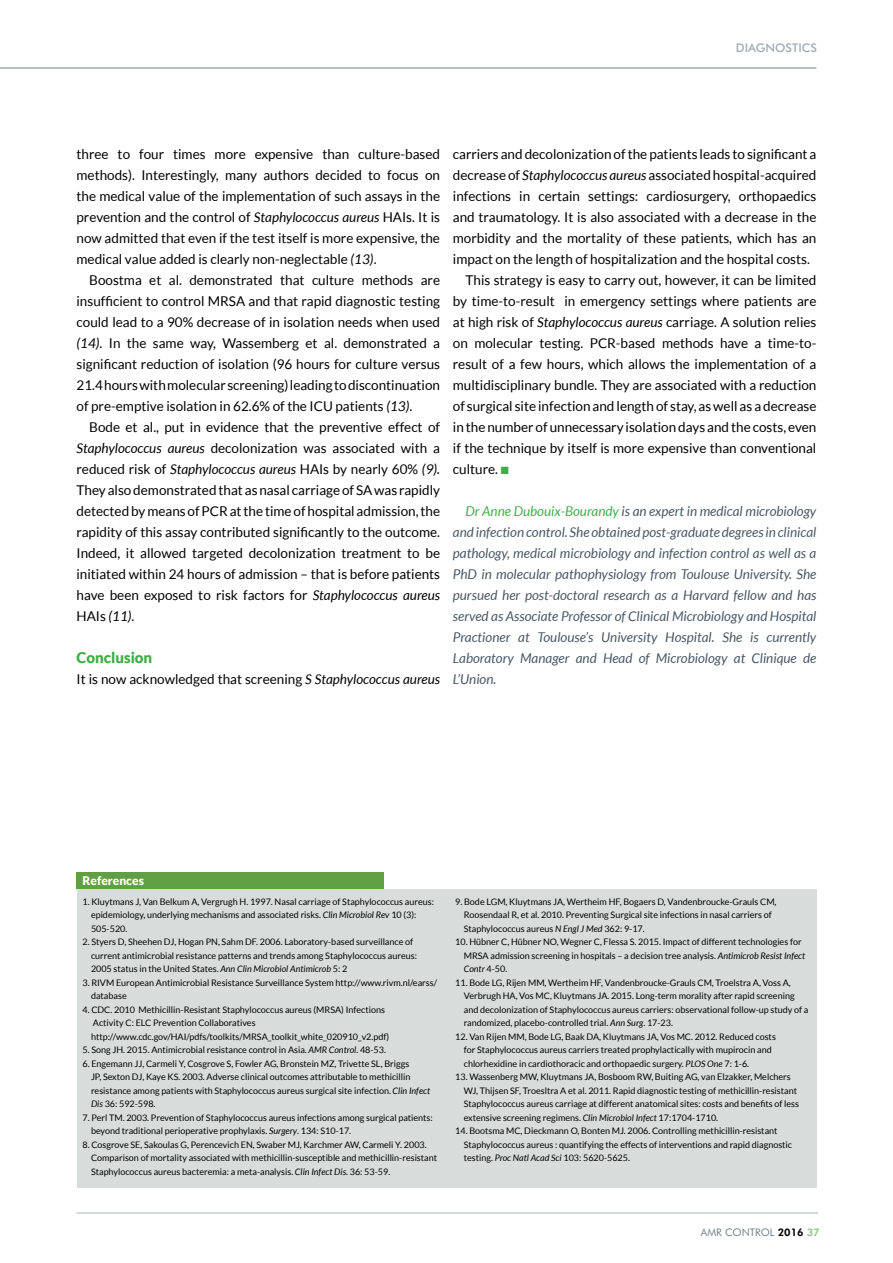
<style>
.page{position:relative;width:893px;height:1263px;background:#fff}
.page>*{position:absolute;margin:0;border:0;box-sizing:border-box;transform-origin:0 0}
.t1{font:900 15px "Lato";color:#41ad49}
.t2{font:13.5px/21px "Lato";color:#000;text-align:justify}
.t3{font:italic 13.5px/21px "Lato";color:#485865;text-align:justify}
.t4{font:500 12px "Futura BT";color:#a1abb2}
.t5{font:900 12px "Lato";color:#fff}
.t6{font:10.5px "Futura BT";color:#72808a}
.t7{font:9px/13.5px "Lato";color:#000}
.s1{font-style:italic}
.s2{color:#41ad49}
.s3{font-weight:800;color:#000}
.s4{font-weight:800;color:#93c789}
</style>
<div class="page">
<hr style="left:0;top:67px;width:816px;height:2px;background:#a1abb2">
<hr style="left:77px;top:1212px;width:741px;height:2px;background:#c6cdd1">
<div style="left:77px;top:889px;width:739px;height:299px;background:#d8dcdb"></div>
<div style="left:77px;top:872px;width:307px;height:17px;background:#609f43"></div>
<h3 class="t4" style="left:736px;top:40px;width:83px">DIAGNOSTICS</h3>
<p class="t2" style="left:77px;top:144px;width:365px">three to four times more expensive than culture-based methods). Interestingly, many authors decided to focus on the medical value of the implementation of such assays in the prevention and the control of <span class="s1">Staphylococcus aureus</span> HAIs. It is now admitted that even if the test itself is more expensive, the medical value added is clearly non-neglectable <span class="s1">(13)</span>.</p>
<p class="t2" style="left:77px;top:270px;width:365px;text-indent:13px">Boostma et al. demonstrated that culture methods are insufficient to control MRSA and that rapid diagnostic testing could lead to a 90% decrease of in isolation needs when used <span class="s1">(14)</span>. In the same way, Wassemberg et al. demonstrated a significant reduction of isolation (96 hours for culture versus 21.4 hours with molecular screening) leading to discontinuation of pre-emptive isolation in 62.6% of the ICU patients <span class="s1">(13)</span>.</p>
<p class="t2" style="left:77px;top:417px;width:365px;text-indent:13px">Bode et al., put in evidence that the preventive effect of <span class="s1">Staphylococcus aureus</span> decolonization was associated with a reduced risk of <span class="s1">Staphylococcus aureus</span> HAIs by nearly 60% <span class="s1">(9).<br></span>They also demonstrated that as nasal carriage of SA was rapidly detected by means of PCR at the time of hospital admission, the rapidity of this assay contributed significantly to the outcome.<br>Indeed, it allowed targeted decolonization treatment to be initiated within 24 hours of admission – that is before patients have been exposed to risk factors for <span class="s1">Staphylococcus aureus </span>HAIs <span class="s1">(11)</span>.</p>
<h1 class="t1" style="left:77px;top:649px;width:77px">Conclusion</h1>
<h2 class="t2" style="left:77px;top:669px;width:365px">It is now acknowledged that screening <span class="s1">S Staphylococcus aureus</span></h2>
<h2 class="t2" style="left:453px;top:144px;width:365px">carriers and decolonization of the patients leads to significant a</h2>
<h2 class="t2" style="left:453px;top:165px;width:365px">decrease of <span class="s1">Staphylococcus aureus</span> associated hospital-acquired</h2>
<h2 class="t2" style="left:453px;top:186px;width:365px">infections in certain settings: cardiosurgery, orthopaedics</h2>
<h2 class="t2" style="left:453px;top:207px;width:365px">and traumatology. It is also associated with a decrease in the</h2>
<h2 class="t2" style="left:453px;top:228px;width:365px">morbidity and the mortality of these patients, which has an</h2>
<h2 class="t2" style="left:453px;top:249px;width:358px">impact on the length of hospitalization and the hospital costs.</h2>
<h2 class="t2" style="left:466px;top:270px;width:352px">This strategy is easy to carry out, however, it can be limited</h2>
<h2 class="t2" style="left:453px;top:291px;width:365px">by time-to-result in emergency settings where patients are</h2>
<h2 class="t2" style="left:453px;top:312px;width:365px">at high risk of <span class="s1">Staphylococcus aureus</span> carriage. A solution relies</h2>
<h2 class="t2" style="left:453px;top:333px;width:365px">on molecular testing. PCR-based methods have a time-to-</h2>
<h2 class="t2" style="left:453px;top:354px;width:365px">result of a few hours, which allows the implementation of a</h2>
<h2 class="t2" style="left:453px;top:375px;width:365px">multidisciplinary bundle. They are associated with a reduction</h2>
<h2 class="t2" style="left:453px;top:396px;width:365px">of surgical site infection and length of stay, as well as a decrease</h2>
<h2 class="t2" style="left:453px;top:417px;width:365px">in the number of unnecessary isolation days and the costs, even</h2>
<h2 class="t2" style="left:453px;top:438px;width:365px">if the technique by itself is more expensive than conventional</h2>
<h2 class="t2" style="left:453px;top:459px;width:57px">culture. <span class="s2">■</span></h2>
<p class="t3" style="left:453px;top:501px;width:365px;text-indent:13px"><span class="s2">Dr Anne Dubouix-Bourandy</span> is an expert in medical microbiology and infection control. She obtained post-graduate degrees in clinical pathology, medical microbiology and infection control as well as a PhD in molecular pathophysiology from Toulouse University. She pursued her post-doctoral research as a Harvard fellow and has served as Associate Professor of Clinical Microbiology and Hospital Practioner at Toulouse’s University Hospital. She is currently Laboratory Manager and Head of Microbiology at Clinique de L’Union.</p>
<h3 class="t5" style="left:82px;top:873px;width:63px">References</h3>
<p class="t7" style="left:91px;top:894px;width:344px;text-indent:-9px">1. Kluytmans J, Van Belkum A, Vergrugh H. 1997. Nasal carriage of Staphylococcus aureus: epidemiology, underlying mechanisms and associated risks. <span class="s1">Clin Microbiol Rev</span> 10 (3):<br>505-520.</p>
<p class="t7" style="left:91px;top:935px;width:328px;text-indent:-9px">2. Styers D, Sheehen DJ, Hogan PN, Sahm DF. 2006. Laboratory-based surveillance of current antimicrobial resistance patterns and trends among Staphylococcus aureus:<br>2005 status in the United States. <span class="s1">Ann Clin Microbiol Antimicrob</span> 5: 2</p>
<p class="t7" style="left:91px;top:975px;width:348px;text-indent:-9px">3. RIVM European Antimicrobial Resistance Surveillance System http://www.rivm.nl/earss/ database</p>
<p class="t7" style="left:91px;top:1002px;width:300px;text-indent:-9px">4. CDC. 2010 Methicillin-Resistant Staphylococcus aureus (MRSA) Infections<br>Activity C: ELC Prevention Collaboratives http://www.cdc.gov/HAI/pdfs/toolkits/MRSA_toolkit_white_020910_v2.pdf)</p>
<p class="t7" style="left:82px;top:1043px;width:305px">5. Song JH. 2015. Antimicrobial resistance control in Asia. <span class="s1">AMR Control</span>. 48-53.</p>
<p class="t7" style="left:91px;top:1056px;width:341px;text-indent:-9px">6. Engemann JJ, Carmeli Y, Cosgrove S, Fowler AG, Bronstein MZ, Trivette SL, Briggs<br>JP, Sexton DJ, Kaye KS. 2003. Adverse clinical outcomes attributable to methicillin resistance among patients with Staphylococcus aureus surgical site infection. <span class="s1">Clin Infect Dis</span> 36: 592-598.</p>
<p class="t7" style="left:91px;top:1110px;width:343px;text-indent:-9px">7. Perl TM. 2003. Prevention of Staphylococcus aureus infections among surgical patients: beyond traditional perioperative prophylaxis. <span class="s1">Surgery</span>. 134: S10-17.</p>
<p class="t7" style="left:91px;top:1137px;width:348px;text-indent:-9px">8. Cosgrove SE, Sakoulas G, Perencevich EN, Swaber MJ, Karchmer AW, Carmeli Y. 2003.<br>Comparison of mortality associated with methicillin-susceptible and methicillin-resistant<br>Staphylococcus aureus bacteremia: a meta-analysis. <span class="s1">Clin Infect Dis</span>. 36: 53-59.</p>
<p class="t7" style="left:464px;top:894px;width:314px;text-indent:-9px">9. Bode LGM, Kluytmans JA, Wertheim HF, Bogaers D, Vandenbroucke-Grauls CM,<br>Roosendaal R, et al. 2010. Preventing Surgical site infections in nasal carriers of<br>Staphylococcus aureus <span class="s1">N Engl J Med</span> 362: 9-17.</p>
<p class="t7" style="left:464px;top:935px;width:343px;text-indent:-9px">10. Hübner C, Hübner NO, Wegner C, Flessa S. 2015. Impact of different technologies for<br>MRSA admission screening in hospitals – a decision tree analysis. <span class="s1">Antimicrob Resist Infect<br>Contr</span> 4-50.</p>
<p class="t7" style="left:464px;top:975px;width:346px;text-indent:-9px">11. Bode LG, Rijen MM, Wertheim HF, Vandenbroucke-Grauls CM, Troelstra A, Voss A, Verbrugh HA, Vos MC, Kluytmans JA. 2015. Long-term morality after rapid screening and decolonization of Staphylococcus aureus carriers: observational follow-up study of a randomized, placebo-controlled trial. <span class="s1">Ann Surg</span>. 17-23.</p>
<p class="t7" style="left:464px;top:1029px;width:314px;text-indent:-9px">12. Van Rijen MM, Bode LG, Baak DA, Kluytmans JA, Vos MC. 2012. Reduced costs for Staphylococcus aureus carriers treated prophylactically with mupirocin and chlorhexidine in cardiothoracic and orthopaedic surgery. <span class="s1">PLOS One</span> 7: 1-6.</p>
<p class="t7" style="left:464px;top:1070px;width:337px;text-indent:-9px">13. Wassenberg MW, Kluytmans JA, Bosboom RW, Buiting AG, van Elzakker, Melchers WJ, Thijsen SF, Troesltra A et al. 2011. Rapid diagnostic testing of methicillin-resistant Staphylococcus aureus carriage at different anatomical sites: costs and benefits of less extensive screening regimens. <span class="s1">Clin Microbiol Infect</span> 17:1704-1710.</p>
<p class="t7" style="left:464px;top:1124px;width:330px;text-indent:-9px">14. Bootsma MC, Dieckmann O, Bonten MJ. 2006. Controlling methicillin-resistant<br>Staphylococcus aureus : quantifying the effects of interventions and rapid diagnostic testing. <span class="s1">Proc Natl Acad Sci</span> 103: 5620-5625.</p>
<p class="t6" style="left:701px;top:1226px;width:120px">AMR CONTROL <span class="s3">2016</span> <span class="s4">37</span></p>
</div>
